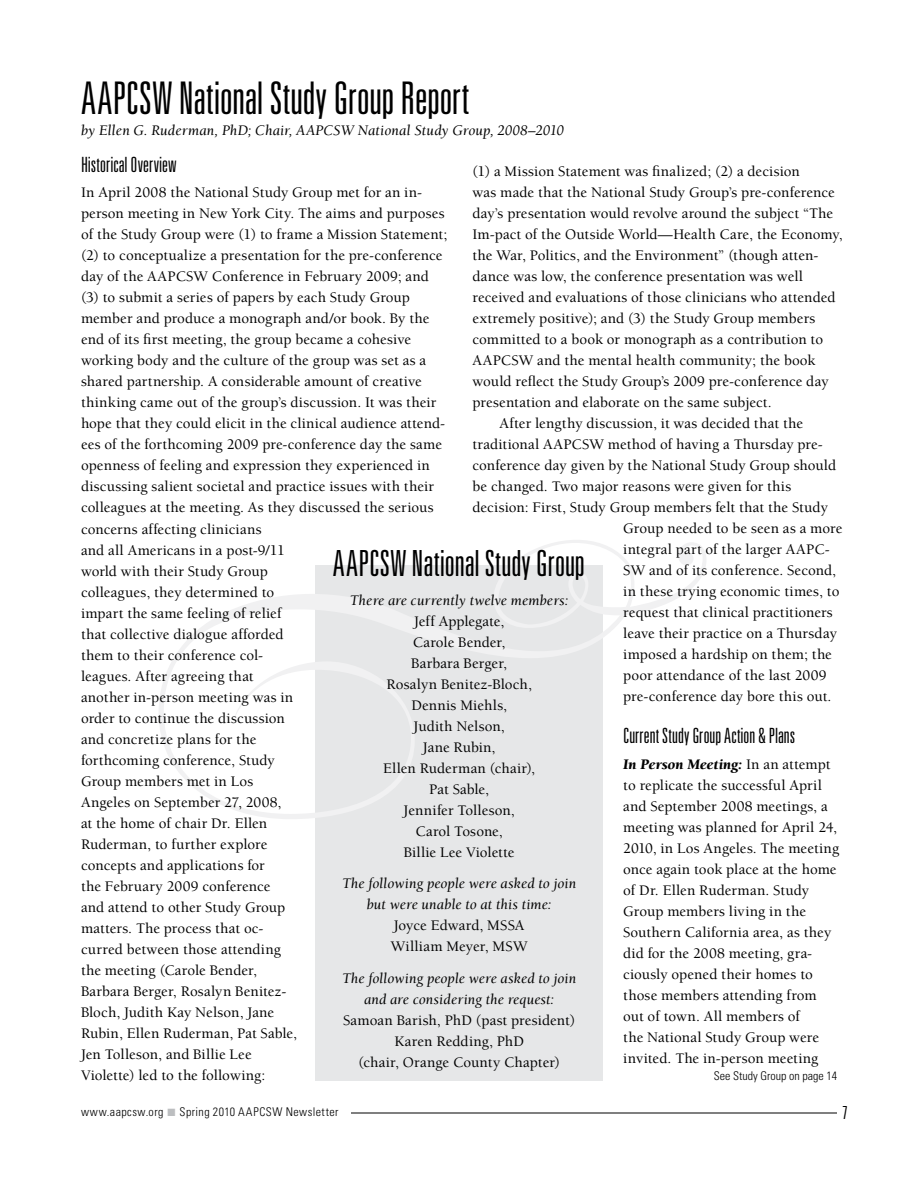
<style>
.page{position:relative;width:918px;height:1188px;background:#fff}
.page>*{position:absolute;margin:0;border:0;box-sizing:border-box;transform-origin:0 0}
.t1{font:300 ultra-condensed 45px "Univers LT Std";letter-spacing:-.005em;color:#000}
.t2{font:300 ultra-condensed 36px "Univers LT Std";color:#000}
.t3{font:300 ultra-condensed 21px "Univers LT Std";color:#000}
.t4{font:300 ultra-condensed 18px "Univers LT Std";color:#000}
.t5{font:500 15px/21px "Berkeley";letter-spacing:.005em;color:#000}
.t6{font:italic 15px/21px "Berkeley";letter-spacing:.005em;color:#000;text-align:center}
.t7{font:300 condensed 12px "Univers LT Std";letter-spacing:.035em;color:#000}
.t8{font:300 condensed 12px "Univers LT Std";color:#000}
.s1{font-weight:900;font-style:italic}
.s2{color:#bcbec0}
</style>
<div class="page">
<hr style="left:351px;top:1113px;width:486px;height:1px;background:#000">
<div style="left:315px;top:565px;width:288px;height:515px;background:#e6e7e8"></div>
<svg style="left:159px;top:540px;width:547px;height:279px"></svg>
<h1 class="t1" style="left:81px;top:74px;width:390px">AAPCSW National Study Group Report</h1>
<p class="t6" style="left:81px;top:120px;width:484px">by Ellen G. Ruderman, PhD; Chair, AAPCSW National Study Group, 2008–2010</p>
<h3 class="t3" style="left:81px;top:154px;width:97px">Historical Overview</h3>
<p class="t5" style="left:81px;top:183px;width:368px">In April 2008 the National Study Group met for an in&shy;person meeting in New York City. The aims and purposes of the Study Group were (1) to frame a Mission Statement; (2) to conceptualize a presentation for the pre-conference day of the AAPCSW Conference in February 2009; and (3) to submit a series of papers by each Study Group member and produce a monograph and/or book. By the end of its first meeting, the group became a cohesive working body and the culture of the group was set as a shared partnership. A considerable amount of creative thinking came out of the group’s discussion. It was their hope that they could elicit in the clinical audience attend&shy;ees of the forthcoming 2009 pre-conference day the same openness of feeling and expression they experienced in discussing salient societal and practice issues with their colleagues at the meeting. As they discussed the serious</p>
<p class="t5" style="left:472px;top:161px;width:329px">(1) a Mission Statement was finalized; (2) a decision</p>
<p class="t5" style="left:472px;top:182px;width:364px">was made that the National Study Group’s pre-conference</p>
<p class="t5" style="left:472px;top:203px;width:362px">day’s presentation would revolve around the subject “The</p>
<p class="t5" style="left:472px;top:224px;width:372px">Im-pact of the Outside World—Health Care, the Economy,</p>
<p class="t5" style="left:472px;top:245px;width:348px">the War, Politics, and the Environment” (though atten-</p>
<p class="t5" style="left:472px;top:266px;width:332px">dance was low, the conference presentation was well</p>
<p class="t5" style="left:472px;top:287px;width:365px">received and evaluations of those clinicians who attended</p>
<p class="t5" style="left:472px;top:308px;width:344px">extremely positive); and (3) the Study Group members</p>
<p class="t5" style="left:472px;top:329px;width:352px">committed to a book or monograph as a contribution to</p>
<p class="t5" style="left:472px;top:350px;width:345px">AAPCSW and the mental health community; the book</p>
<p class="t5" style="left:472px;top:371px;width:358px">would reflect the Study Group’s 2009 pre-conference day</p>
<p class="t5" style="left:473px;top:392px;width:301px">presentation and elaborate on the same subject.</p>
<p class="t5" style="left:500px;top:413px;width:305px">After lengthy discussion, it was decided that the</p>
<p class="t5" style="left:473px;top:434px;width:352px">traditional AAPCSW method of having a Thursday pre-</p>
<p class="t5" style="left:473px;top:455px;width:365px">conference day given by the National Study Group should</p>
<p class="t5" style="left:473px;top:476px;width:320px">be changed. Two major reasons were given for this</p>
<p class="t5" style="left:473px;top:497px;width:357px">decision: First, Study Group members felt that the Study</p>
<h2 class="t2" style="left:333px;top:544px;width:253px">AAPCSW National Study Group</h2>
<p class="t6" style="left:350px;top:590px;width:220px">There are currently twelve members:</p>
<p class="t5" style="left:383px;top:611px;width:153px;text-align:center">Jeff Applegate,<br>Carole Bender,<br>Barbara Berger,<br>Rosalyn Benitez-Bloch,<br>Dennis Miehls,<br>Judith Nelson,<br>Jane Rubin,<br>Ellen Ruderman (chair),<br>Pat Sable,<br>Jennifer Tolleson,<br>Carol Tosone,<br>Billie Lee Violette</p>
<p class="t6" style="left:342px;top:873px;width:236px">The following people were asked to join but were unable to at this time:</p>
<p class="t5" style="left:391px;top:915px;width:138px">Joyce Edward, MSSA<br>William Meyer, MSW</p>
<p class="t6" style="left:342px;top:968px;width:236px">The following people were asked to join and are considering the request:</p>
<p class="t5" style="left:343px;top:1010px;width:234px;text-align:center">Samoan Barish, PhD (past president)<br>Karen Redding, PhD<br>(chair, Orange County Chapter)</p>
<p class="t5" style="left:81px;top:519px;width:218px">concerns affecting clinicians<br>and all Americans in a post-9/11 world with their Study Group colleagues, they determined to impart the same feeling of relief that collective dialogue afforded them to their conference col&shy;leagues. After agreeing that another in-person meeting was in order to continue the discussion and concretize plans for the forthcoming conference, Study<br>Group members met in Los<br>Angeles on September 27, 2008,<br>at the home of chair Dr. Ellen<br>Ruderman, to further explore concepts and applications for<br>the February 2009 conference and attend to other Study Group matters. The process that oc&shy;curred between those attending the meeting (Carole Bender,<br>Barbara Berger, Rosalyn Benitez-<br>Bloch, Judith Kay Nelson, Jane<br>Rubin, Ellen Ruderman, Pat Sable,<br>Jen Tolleson, and Billie Lee<br>Violette) led to the following:</p>
<p class="t5" style="left:623px;top:518px;width:221px">Group needed to be seen as a more integral part of the larger AAPC-SW and of its conference. Second, in these trying economic times, to request that clinical practitioners leave their practice on a Thursday imposed a hardship on them; the poor attendance of the last 2009 pre-conference day bore this out.</p>
<h3 class="t3" style="left:623px;top:725px;width:173px">Current Study Group Action &amp; Plans</h3>
<p class="t5" style="left:623px;top:754px;width:217px"><span class="s1">In Person Meeting:</span> In an attempt to replicate the successful April and September 2008 meetings, a meeting was planned for April 24,<br>2010, in Los Angeles. The meeting once again took place at the home of Dr. Ellen Ruderman. Study<br>Group members living in the<br>Southern California area, as they did for the 2008 meeting, gra&shy;ciously opened their homes to those members attending from out of town. All members of<br>the National Study Group were invited. The in-person meeting</p>
<p class="t8" style="left:714px;top:1068px;width:125px">See Study Group on page 14</p>
<p class="t7" style="left:81px;top:1104px;width:259px">www.aapcsw.org <span class="s2">■</span> Spring 2010 AAPCSW Newsletter</p>
<p class="t4" style="left:843px;top:1103px;width:6px">7</p>
</div>
